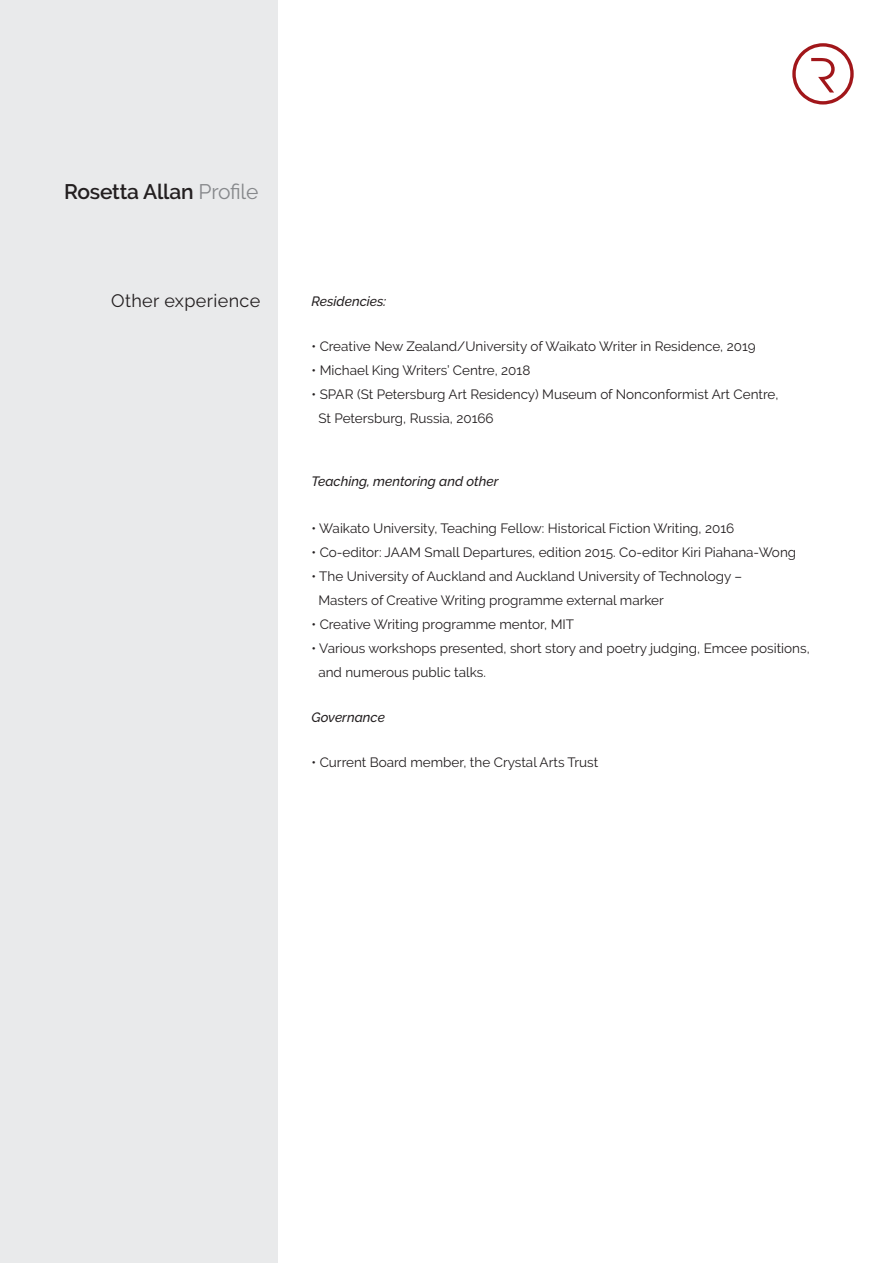
<style>
.page{position:relative;width:893px;height:1263px;background:#fff}
.page>*{position:absolute;margin:0;border:0;box-sizing:border-box;transform-origin:0 0}
.t1{font:600 21px "Raleway";letter-spacing:-.01em;color:#231f20}
.t2{font:18px "Raleway";letter-spacing:.02em;color:#231f20}
.t3{font:13.5px/24px "Raleway";color:#231f20}
.t4{font:italic 500 13.5px "Raleway";color:#231f20}
.s1{font-weight:400;color:#86888b}
</style>
<div class="page">
<div style="left:0;top:0;width:278px;height:1263px;background:#e9eaeb"></div>
<svg style="left:792px;top:43px;width:62px;height:62px"></svg>
<p class="t1" style="left:64px;top:180px;width:196px">Rosetta Allan <span class="s1">Profile</span></p>
<p class="t2" style="left:111px;top:290px;width:151px">Other experience</p>
<p class="t4" style="left:311px;top:294px;width:76px">Residencies:</p>
<p class="t3" style="left:311px;top:334px;width:446px">• Creative New Zealand/University of Waikato Writer in Residence, 2019</p>
<p class="t3" style="left:311px;top:358px;width:220px">• Michael King Writers’ Centre, 2018</p>
<p class="t3" style="left:318px;top:382px;width:461px;text-indent:-7px">• SPAR (St Petersburg Art Residency) Museum of Nonconformist Art Centre,<br>St Petersburg, Russia, 20166</p>
<p class="t4" style="left:311px;top:474px;width:188px">Teaching, mentoring and other</p>
<p class="t3" style="left:311px;top:516px;width:424px">• Waikato University, Teaching Fellow: Historical Fiction Writing, 2016</p>
<p class="t3" style="left:311px;top:540px;width:486px">• Co-editor: JAAM Small Departures, edition 2015. Co-editor Kiri Piahana-Wong</p>
<p class="t3" style="left:318px;top:564px;width:425px;text-indent:-7px">• The University of Auckland and Auckland University of Technology –<br>Masters of Creative Writing programme external marker</p>
<p class="t3" style="left:311px;top:612px;width:264px">• Creative Writing programme mentor, MIT</p>
<p class="t3" style="left:318px;top:636px;width:493px;text-indent:-7px">• Various workshops presented, short story and poetry judging, Emcee positions, and numerous public talks.</p>
<p class="t4" style="left:311px;top:709px;width:75px">Governance</p>
<p class="t3" style="left:311px;top:750px;width:288px">• Current Board member, the Crystal Arts Trust</p>
</div>
